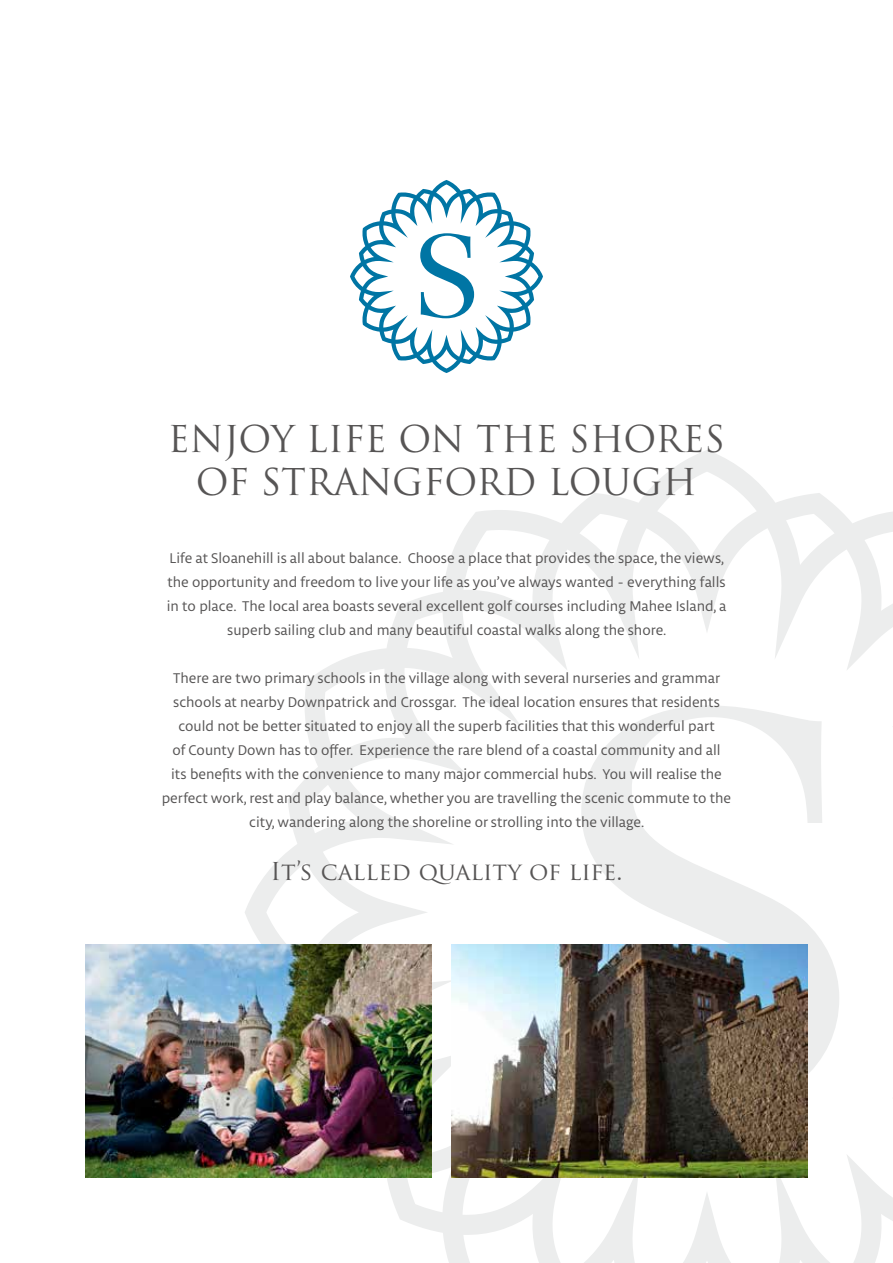
<style>
.page{position:relative;width:893px;height:1263px;background:#fff}
.page>*{position:absolute;margin:0;border:0;box-sizing:border-box;transform-origin:0 0}
.t1{font:36px/43.2px "Trajan Pro";color:#575555;text-align:center}
.t2{font:24px "Trajan Pro";color:#575555}
.t3{font:15px/24px "Libertad";color:#575555;text-align:center}
</style>
<div class="page">
<svg style="left:245px;top:450px;width:648px;height:813px"></svg>
<svg style="left:581px;top:705px;width:258px;height:408px"></svg>
<img style="left:85px;top:944px;width:346px;height:234px">
<svg style="left:350px;top:180px;width:193px;height:193px"></svg>
<img style="left:452px;top:944px;width:356px;height:234px">
<h1 class="t1" style="left:168px;top:417px;width:558px">ENJOY LIFE ON THE SHORES<br>OF STRANGFORD LOUGH</h1>
<p class="t3" style="left:167px;top:545px;width:561px">Life at Sloanehill is all about balance. Choose a place that provides the space, the views, the opportunity and freedom to live your life as you’ve always wanted - everything falls in to place. The local area boasts several excellent golf courses including Mahee Island, a superb sailing club and many beautiful coastal walks along the shore.</p>
<p class="t3" style="left:162px;top:665px;width:571px">There are two primary schools in the village along with several nurseries and grammar schools at nearby Downpatrick and Crossgar. The ideal location ensures that residents could not be better situated to enjoy all the superb facilities that this wonderful part<br>of County Down has to offer. Experience the rare blend of a coastal community and all<br>its benefits with the convenience to many major commercial hubs. You will realise the perfect work, rest and play balance, whether you are travelling the scenic commute to the city, wandering along the shoreline or strolling into the village.</p>
<h2 class="t2" style="left:271px;top:855px;width:353px">It’s called quality of life.</h2>
</div>
